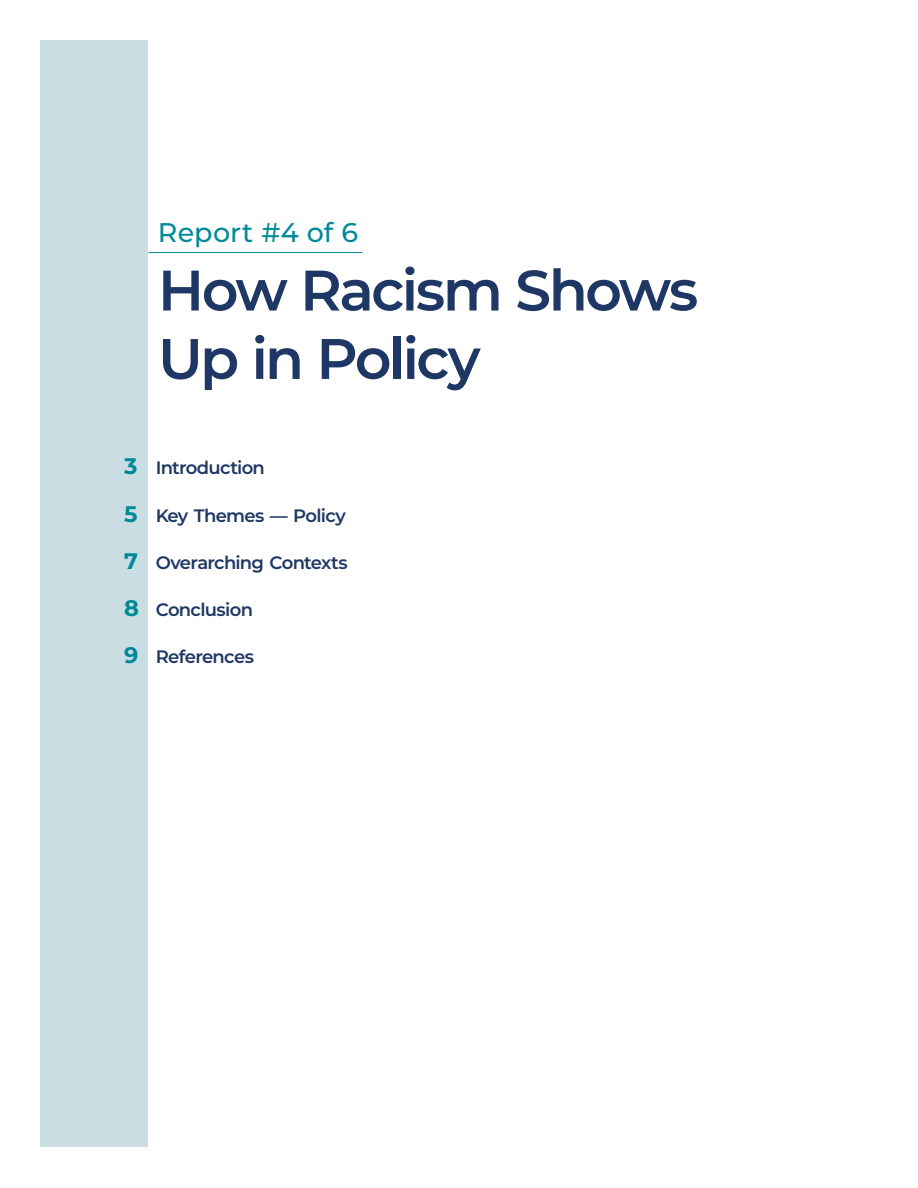
<style>
.page{position:relative;width:918px;height:1188px;background:#fff}
.page>*{position:absolute;margin:0;border:0;box-sizing:border-box;transform-origin:0 0}
.t1{font:600 57px/68.4px "Montserrat";letter-spacing:-.045em;color:#1f3764}
.t2{font:500 27px "Montserrat";letter-spacing:.005em;color:#008a98}
.t3{font:600 18px "Montserrat";letter-spacing:-.04em;color:#1f3764}
.s1{font-weight:700;font-size:22.5px;color:#008a98}
</style>
<div class="page">
<div style="left:40px;top:40px;width:108px;height:1108px;background:#c9dde2"></div>
<hr style="left:148px;top:252px;width:214px;height:1px;background:#008a98">
<h2 class="t2" style="left:158px;top:214px;width:202px">Report #4 of 6</h2>
<h1 class="t1" style="left:158px;top:254px;width:542px">How Racism Shows<br>Up in Policy</h1>
<p class="t3" style="left:124px;top:455px;width:142px"><span class="s1">3</span> Introduction</p>
<p class="t3" style="left:124px;top:502px;width:223px"><span class="s1">5</span> Key Themes — Policy</p>
<p class="t3" style="left:124px;top:550px;width:225px"><span class="s1">7</span> Overarching Contexts</p>
<p class="t3" style="left:124px;top:597px;width:130px"><span class="s1">8</span> Conclusion</p>
<p class="t3" style="left:124px;top:644px;width:131px"><span class="s1">9</span> References</p>
</div>
